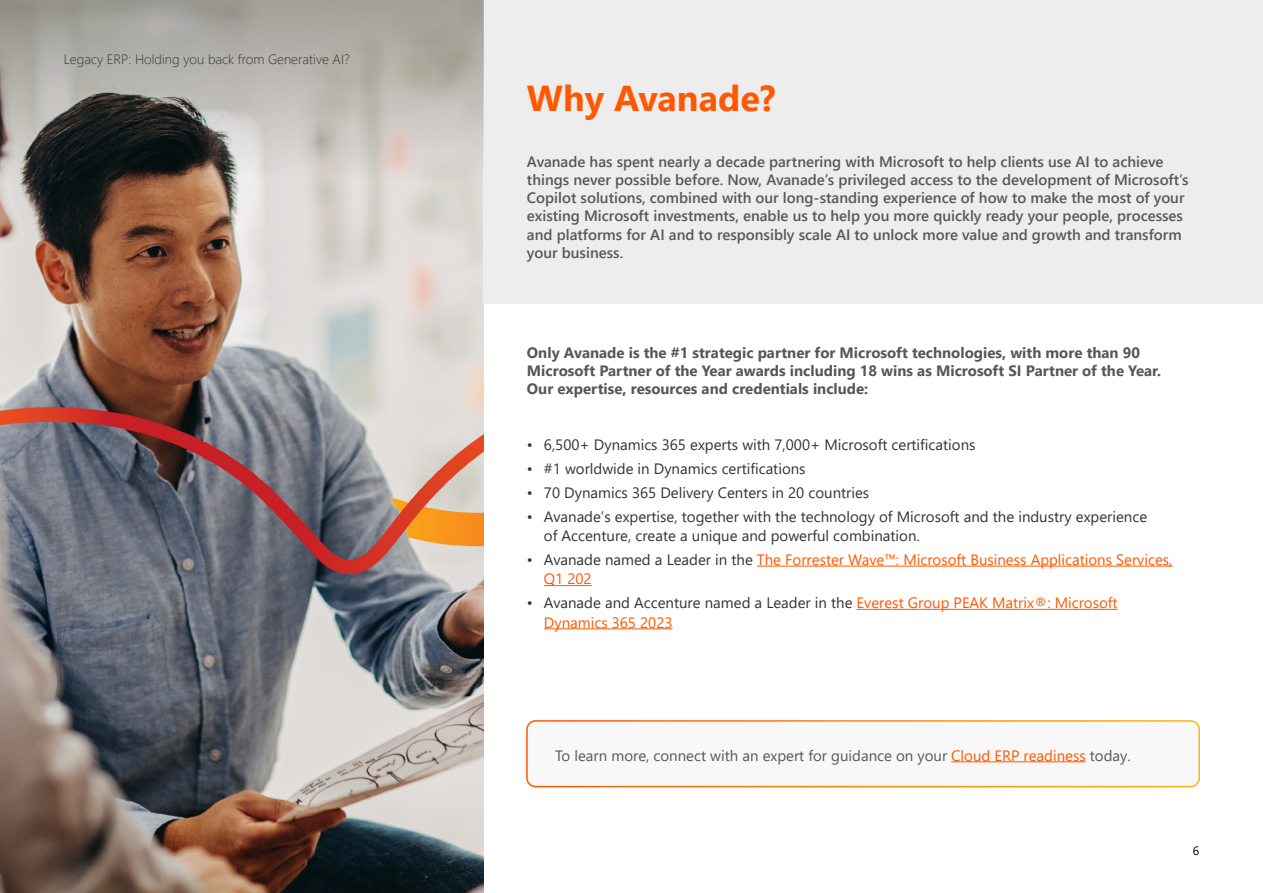
<style>
.page{position:relative;width:1263px;height:893px;background:#fff}
.page>*{position:absolute;margin:0;border:0;box-sizing:border-box;transform-origin:0 0}
.t1{font:700 36px "Segoe UI";color:#ff5800}
.t2{font:600 15px/18px "Segoe UI";color:#575756}
.t3{font:15px/19.5px "Segoe UI";color:#333}
.t4{font:700 15px/18px "Segoe UI";color:#575756}
.t5{font:15px/19.5px "Segoe UI";color:#ff5800}
.t6{font:15px "Segoe UI";color:#575756}
.t7{font:300 13.5px "Segoe UI";color:#333}
.t8{font:12px "Segoe UI";color:#000}
.s1{color:#333}
.s2{color:#ff5800}
</style>
<div class="page">
<img style="left:0;top:209px;width:483px;height:684px">
<div style="left:483px;top:0;width:780px;height:304px;background:#ededed"></div>
<div style="left:527px;top:721px;width:672px;height:66px;background:#f8f8f8;border-radius:9px"></div>
<div style="left:526px;top:720px;width:674px;height:67px;border:2px solid #fff;border-radius:9px"></div>
<hr style="left:951px;top:761px;width:135px;height:1px;background:#ff5800">
<hr style="left:757px;top:566px;width:415px;height:1px;background:#ff5800">
<hr style="left:544px;top:585px;width:48px;height:1px;background:#ff5800">
<hr style="left:857px;top:609px;width:261px;height:1px;background:#ff5800">
<hr style="left:544px;top:628px;width:128px;height:1px;background:#ff5800">
<svg style="left:0;top:0;width:483px;height:209px;background:#a19d97"></svg>
<p class="t7" style="left:64px;top:46px;width:288px">Legacy ERP: Holding you back from Generative AI?</p>
<h1 class="t1" style="left:527px;top:65px;width:250px">Why Avanade?</h1>
<p class="t2" style="left:527px;top:152px;width:663px">Avanade has spent nearly a decade partnering with Microsoft to help clients use AI to achieve things never possible before. Now, Avanade’s privileged access to the development of Microsoft’s Copilot solutions, combined with our long-standing experience of how to make the most of your existing Microsoft investments, enable us to help you more quickly ready your people, processes and platforms for AI and to responsibly scale AI to unlock more value and growth and transform your business.</p>
<p class="t4" style="left:527px;top:343px;width:636px">Only Avanade is the #1 strategic partner for Microsoft technologies, with more than 90<br>Microsoft Partner of the Year awards including 18 wins as Microsoft SI Partner of the Year.<br>Our expertise, resources and credentials include:</p>
<p class="t3" style="left:527px;top:434px;width:450px">• 6,500+ Dynamics 365 experts with 7,000+ Microsoft certifications</p>
<p class="t3" style="left:527px;top:458px;width:280px">• #1 worldwide in Dynamics certifications</p>
<p class="t3" style="left:527px;top:481px;width:344px">• 70 Dynamics 365 Delivery Centers in 20 countries</p>
<p class="t3" style="left:544px;top:505px;width:605px;text-indent:-17px">• Avanade’s expertise, together with the technology of Microsoft and the industry experience of Accenture, create a unique and powerful combination.</p>
<p class="t5" style="left:544px;top:548px;width:630px;text-indent:-17px"><span class="s1">• Avanade named a Leader in the</span> The Forrester Wave™: Microsoft Business Applications Services,<br>Q1 202</p>
<p class="t5" style="left:544px;top:592px;width:575px;text-indent:-17px"><span class="s1">• Avanade and Accenture named a Leader in the</span> Everest Group PEAK Matrix®: Microsoft<br>Dynamics 365 2023</p>
<p class="t6" style="left:555px;top:741px;width:577px">To learn more, connect with an expert for guidance on your <span class="s2">Cloud ERP readiness</span> today.</p>
<p class="t8" style="left:1193px;top:839px;width:8px">6</p>
</div>
